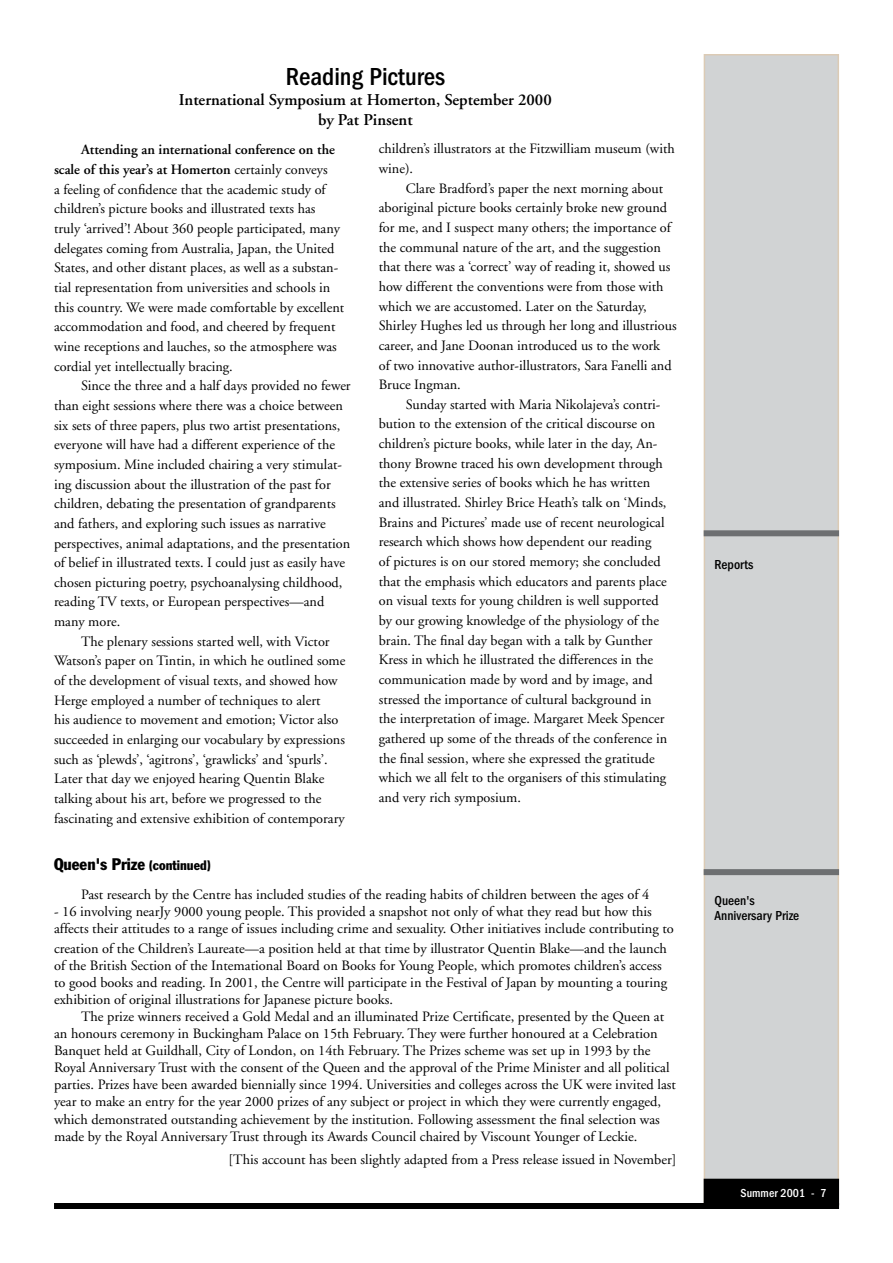
<style>
.page{position:relative;width:893px;height:1263px;background:#fff}
.page>*{position:absolute;margin:0;border:0;box-sizing:border-box;transform-origin:0 0}
.t1{font:500 condensed 25.5px "Franklin Gothic";color:#000}
.t2{font:600 16.5px/19.8px "Adobe Garamond";color:#000;text-align:center}
.t3{font:condensed 16.5px "Franklin Gothic";color:#000}
.t4{font:14.25px/19.6px "Adobe Garamond";color:#000}
.t5{font:500 condensed 13.5px/15px "Franklin Gothic";color:#000}
.t6{font:500 condensed 12px "Franklin Gothic";color:#fff}
.s1{font-weight:600}
.s2{font-size:13.5px}
</style>
<div class="page">
<div style="left:704px;top:55px;width:134px;height:1149px;background:#d1d3d4"></div>
<div style="left:704px;top:54px;width:135px;height:1151px;border:2px solid #dccbb5"></div>
<div style="left:54px;top:1203px;width:785px;height:6px;background:#000"></div>
<div style="left:704px;top:1179px;width:134px;height:26px;background:#000"></div>
<div style="left:704px;top:530px;width:135px;height:6px;background:#6d6f71"></div>
<div style="left:704px;top:869px;width:135px;height:6px;background:#6d6f71"></div>
<h1 class="t1" style="left:286px;top:62px;width:161px">Reading Pictures</h1>
<p class="t2" style="left:179px;top:90px;width:374px">International Symposium at Homerton, September 2000 by Pat Pinsent</p>
<p class="t4" style="left:54px;top:140px;width:292px;text-indent:27px"><span class="s1">Attending an international conference on the scale of this year’s at Homerton</span> certainly conveys<br>a feeling of confidence that the academic study of children’s picture books and illustrated texts has truly ‘arrived’! About 360 people participated, many delegates coming from Australia, Japan, the United States, and other distant places, as well as a substan&shy;tial representation from universities and schools in this country. We were made comfortable by excellent accommodation and food, and cheered by frequent wine receptions and lauches, so the atmosphere was cordial yet intellectually bracing.</p>
<p class="t4" style="left:54px;top:376px;width:298px;text-indent:27px">Since the three and a half days provided no fewer than eight sessions where there was a choice between six sets of three papers, plus two artist presentations, everyone will have had a different experience of the symposium. Mine included chairing a very stimulat&shy;ing discussion about the illustration of the past for children, debating the presentation of grandparents and fathers, and exploring such issues as narrative perspectives, animal adaptations, and the presentation of belief in illustrated texts. I could just as easily have chosen picturing poetry, psychoanalysing childhood, reading TV texts, or European perspectives—and many more.</p>
<p class="t4" style="left:54px;top:632px;width:293px;text-indent:27px">The plenary sessions started well, with Victor Watson’s paper on Tintin, in which he outlined some of the development of visual texts, and showed how Herge employed a number of techniques to alert<br>his audience to movement and emotion; Victor also succeeded in enlarging our vocabulary by expressions such as ‘plewds’, ‘agitrons’, ‘grawlicks’ and ‘spurls’.<br>Later that day we enjoyed hearing Quentin Blake talking about his art, before we progressed to the fascinating and extensive exhibition of contemporary</p>
<p class="t3" style="left:54px;top:854px;width:159px">Queen's Prize <span class="s2">(continued)</span></p>
<p class="t4" style="left:379px;top:139px;width:297px">children’s illustrators at the Fitzwilliam museum (with wine).</p>
<p class="t4" style="left:379px;top:179px;width:299px;text-indent:27px">Clare Bradford’s paper the next morning about aboriginal picture books certainly broke new ground for me, and I suspect many others; the importance of the communal nature of the art, and the suggestion that there was a ‘correct’ way of reading it, showed us how different the conventions were from those with which we are accustomed. Later on the Saturday, Shirley Hughes led us through her long and illustrious career, and Jane Doonan introduced us to the work<br>of two innovative author-illustrators, Sara Fanelli and Bruce Ingman.</p>
<p class="t4" style="left:379px;top:395px;width:290px;text-indent:27px">Sunday started with Maria Nikolajeva’s contri&shy;bution to the extension of the critical discourse on children’s picture books, while later in the day, An&shy;thony Browne traced his own development through the extensive series of books which he has written and illustrated. Shirley Brice Heath’s talk on ‘Minds, Brains and Pictures’ made use of recent neurological research which shows how dependent our reading<br>of pictures is on our stored memory; she concluded that the emphasis which educators and parents place on visual texts for young children is well supported by our growing knowledge of the physiology of the brain. The final day began with a talk by Gunther Kress in which he illustrated the differences in the communication made by word and by image, and stressed the importance of cultural background in the interpretation of image. Margaret Meek Spencer gathered up some of the threads of the conference in the final session, where she expressed the gratitude which we all felt to the organisers of this stimulating and very rich symposium.</p>
<p class="t4" style="left:81px;top:885px;width:570px">Past research by the Centre has included studies of the reading habits of children between the ages of 4</p>
<p class="t4" style="left:54px;top:903px;width:621px;line-height:17.1px">- 16 involving nearJy 9000 young people. This provided a snapshot not only of what they read but how this affects their attitudes to a range of issues including crime and sexuality. Other initiatives include contributing to</p>
<p class="t4" style="left:54px;top:940px;width:614px;line-height:17.1px">creation of the Children’s Laureate—a position held at that time by illustrator Quentin Blake—and the launch of the British Section of the Intemational Board on Books for Young People, which promotes children’s access to good books and reading. In 2001, the Centre will participate in the Festival of Japan by mounting a touring exhibition of original illustrations for Japanese picture books.</p>
<p class="t4" style="left:54px;top:1008px;width:623px;line-height:17.1px;text-indent:27px">The prize winners received a Gold Medal and an illuminated Prize Certificate, presented by the Queen at an honours ceremony in Buckingham Palace on 15th February. They were further honoured at a Celebration Banquet held at Guildhall, City of London, on 14th February. The Prizes scheme was set up in 1993 by the Royal Anniversary Trust with the consent of the Queen and the approval of the Prime Minister and all political parties. Prizes have been awarded biennially since 1994. Universities and colleges across the UK were invited last year to make an entry for the year 2000 prizes of any subject or project in which they were currently engaged, which demonstrated outstanding achievement by the institution. Following assessment the final selection was made by the Royal Anniversary Trust through its Awards Council chaired by Viscount Younger of Leckie.</p>
<p class="t4" style="left:228px;top:1150px;width:450px">[This account has been slightly adapted from a Press release issued in November]</p>
<p class="t5" style="left:714px;top:557px;width:41px">Reports</p>
<p class="t5" style="left:714px;top:893px;width:86px">Queen's<br>Anniversary Prize</p>
<p class="t6" style="left:741px;top:1186px;width:88px">Summer 2001 - 7</p>
</div>
